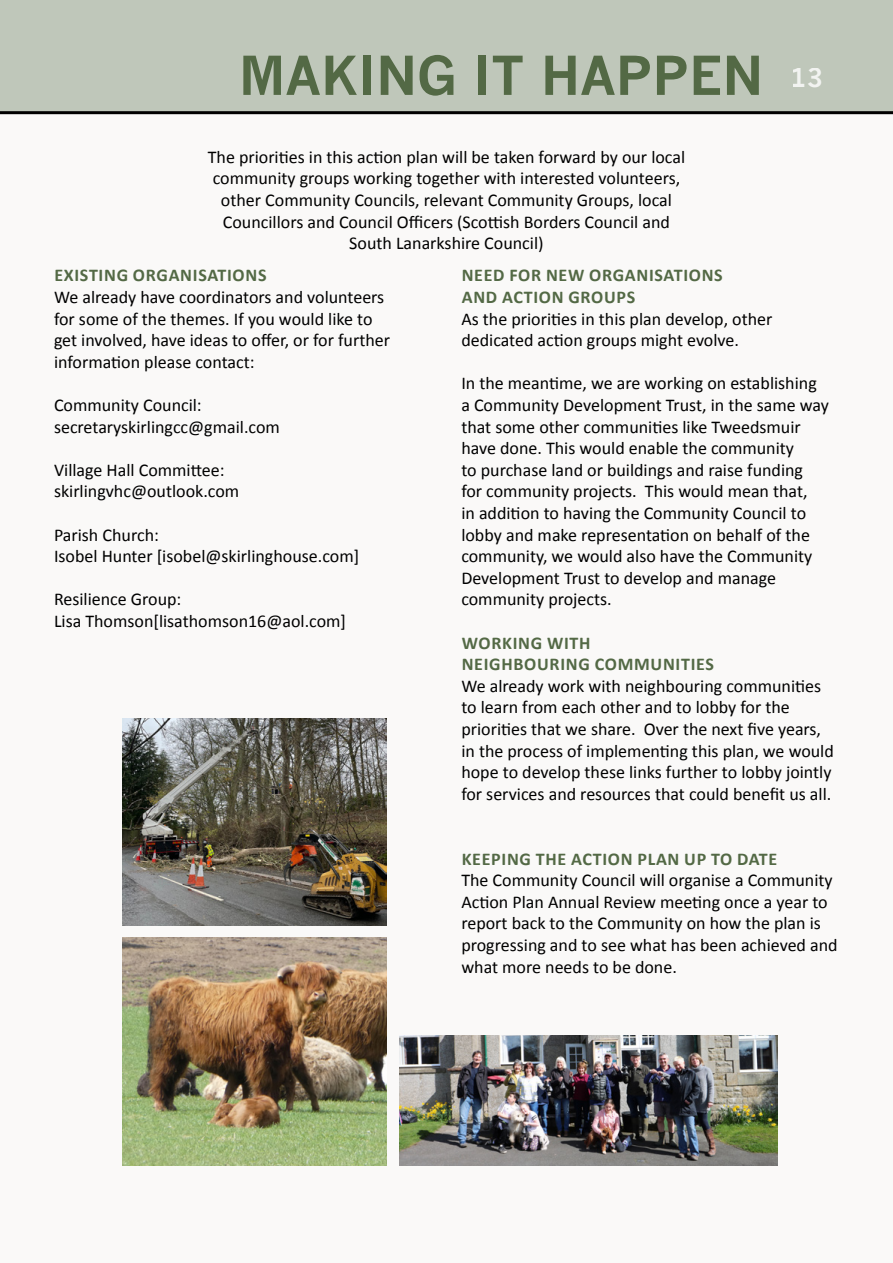
<style>
.page{position:relative;width:893px;height:1263px;background:#fff}
.page>*{position:absolute;margin:0;border:0;box-sizing:border-box;transform-origin:0 0}
.t1{font:700 52.5px "News Gothic";color:#536945}
.t2{font:18px/21.6px "Calibri";color:#000}
.t3{font:700 18px "Calibri";letter-spacing:.04em;color:#536945}
.s1{font-size:25.5px;color:#fff}
</style>
<div class="page">
<div style="left:0;top:0;width:893px;height:113px;background:#bfc7ba"></div>
<div style="left:0;top:113px;width:893px;height:1150px;background:#faf9f8"></div>
<hr style="left:0;top:111px;width:893px;height:3px;background:#000">
<img style="left:122px;top:719px;width:265px;height:206px">
<img style="left:400px;top:1035px;width:377px;height:130px">
<img style="left:122px;top:938px;width:265px;height:227px">
<h1 class="t1" style="left:239px;top:44px;width:585px">MAKING IT HAPPEN <span class="s1">13</span></h1>
<p class="t2" style="left:208px;top:146px;width:479px;text-align:center">The priorities in this action plan will be taken forward by our local community groups working together with interested volunteers, other Community Councils, relevant Community Groups, local Councillors and Council Officers (Scottish Borders Council and South Lanarkshire Council)</p>
<p class="t3" style="left:54px;top:264px;width:30px">EXISTING</p>
<p class="t3" style="left:133px;top:264px;width:24px">ORGANISATIONS</p>
<p class="t2" style="left:54px;top:286px;width:338px">We already have coordinators and volunteers for some of the themes. If you would like to get involved, have ideas to offer, or for further information please contact:</p>
<p class="t2" style="left:54px;top:394px;width:227px">Community Council: secretaryskirlingcc@gmail.com</p>
<p class="t2" style="left:54px;top:459px;width:187px">Village Hall Committee: skirlingvhc@outlook.com</p>
<p class="t2" style="left:54px;top:524px;width:307px">Parish Church:<br>Isobel Hunter [isobel@skirlinghouse.com]</p>
<p class="t2" style="left:54px;top:589px;width:294px">Resilience Group:<br>Lisa Thomson[lisathomson16@aol.com]</p>
<p class="t3" style="left:462px;top:264px;width:59px">NEED FOR</p>
<p class="t3" style="left:546px;top:264px;width:14px">NEW</p>
<p class="t3" style="left:589px;top:264px;width:12px">ORGANISATIONS</p>
<p class="t3" style="left:462px;top:285px;width:52px">AN D ACTION</p>
<p class="t3" style="left:568px;top:285px;width:12px">GROUPS</p>
<p class="t2" style="left:461px;top:308px;width:313px">As the priorities in this plan develop, other dedicated action groups might evolve.</p>
<p class="t2" style="left:461px;top:373px;width:369px">In the meantime, we are working on establishing a Community Development Trust, in the same way that some other communities like Tweedsmuir have done. This would enable the community<br>to purchase land or buildings and raise funding<br>for community projects. This would mean that,<br>in addition to having the Community Council to lobby and make representation on behalf of the community, we would also have the Community Development Trust to develop and manage community projects.</p>
<p class="t3" style="left:462px;top:631px;width:29px">WORKING</p>
<p class="t3" style="left:547px;top:631px;width:12px">WITH</p>
<p class="t3" style="left:462px;top:653px;width:11px">NEIGH</p>
<p class="t3" style="left:513px;top:653px;width:23px">BOURING</p>
<p class="t3" style="left:595px;top:653px;width:12px">COMMUNITIES</p>
<p class="t2" style="left:461px;top:675px;width:374px">We already work with neighbouring communities to learn from each other and to lobby for the priorities that we share. Over the next five years, in the process of implementing this plan, we would hope to develop these links further to lobby jointly for services and resources that could benefit us all.</p>
<p class="t3" style="left:462px;top:847px;width:21px">KEEPING</p>
<p class="t3" style="left:536px;top:847px;width:11px">THE</p>
<p class="t3" style="left:571px;top:847px;width:23px">ACTION</p>
<p class="t3" style="left:637px;top:847px;width:22px">PLAN</p>
<p class="t3" style="left:684px;top:847px;width:75px">UP TO DATE</p>
<p class="t2" style="left:461px;top:869px;width:378px">The Community Council will organise a Community Action Plan Annual Review meeting once a year to report back to the Community on how the plan is progressing and to see what has been achieved and what more needs to be done.</p>
</div>
